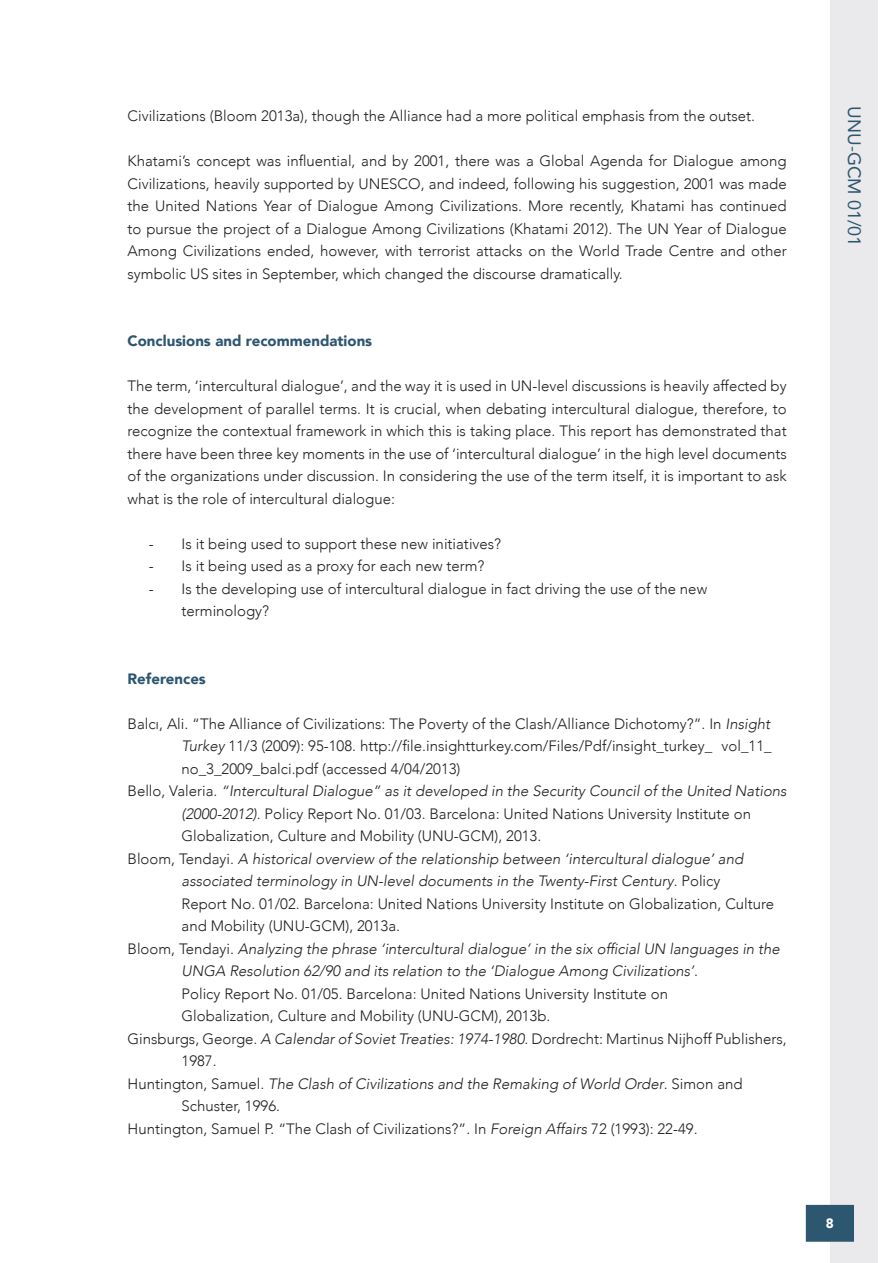
<style>
.page{position:relative;width:893px;height:1263px;background:#fff}
.page>*{position:absolute;margin:0;border:0;box-sizing:border-box;transform-origin:0 0}
.t1{font:18px "Avenir";color:#2d5670}
.t2{font:300 15px/22.5px "Avenir";color:#231f20;text-align:justify}
.t3{font:italic 300 15px/22.5px "Avenir";color:#231f20}
.t4{font:900 15px "Avenir";color:#2d5670}
.t5{font:900 13.5px "Avenir";color:#fff}
.s1{font-style:italic}
.s2{font-style:normal}
</style>
<div class="page">
<div style="left:831px;top:0;width:46px;height:1263px;background:#eaeaed"></div>
<div style="left:830px;top:0;width:48px;height:1263px;border:2px solid #eaeaed"></div>
<div style="left:806px;top:1205px;width:48px;height:37px;background:#2d5670;border:2px solid #2d5670"></div>
<p class="t2" style="left:128px;top:105px;width:629px">Civilizations (Bloom 2013a), though the Alliance had a more political emphasis from the outset.</p>
<p class="t2" style="left:128px;top:150px;width:661px">Khatami’s concept was influential, and by 2001, there was a Global Agenda for Dialogue among Civilizations, heavily supported by UNESCO, and indeed, following his suggestion, 2001 was made the United Nations Year of Dialogue Among Civilizations. More recently, Khatami has continued to pursue the project of a Dialogue Among Civilizations (Khatami 2012). The UN Year of Dialogue Among Civilizations ended, however, with terrorist attacks on the World Trade Centre and other symbolic US sites in September, which changed the discourse dramatically.</p>
<p class="t4" style="left:128px;top:328px;width:246px">Conclusions and recommendations</p>
<p class="t2" style="left:128px;top:375px;width:661px">The term, ‘intercultural dialogue’, and the way it is used in UN-level discussions is heavily affected by the development of parallel terms. It is crucial, when debating intercultural dialogue, therefore, to recognize the contextual framework in which this is taking place. This report has demonstrated that there have been three key moments in the use of ‘intercultural dialogue’ in the high level documents of the organizations under discussion. In considering the use of the term itself, it is important to ask what is the role of intercultural dialogue:</p>
<p class="t2" style="left:149px;top:532px;width:354px">- Is it being used to support these new initiatives?</p>
<p class="t2" style="left:149px;top:555px;width:337px">- Is it being used as a proxy for each new term?</p>
<p class="t2" style="left:182px;top:577px;width:527px;text-indent:-33px">- Is the developing use of intercultural dialogue in fact driving the use of the new terminology?</p>
<p class="t4" style="left:128px;top:666px;width:80px">References</p>
<p class="t2" style="left:128px;top:712px;width:644px">Balcı, Ali. “The Alliance of Civilizations: The Poverty of the Clash/Alliance Dichotomy?”. In <span class="s1">Insight</span></p>
<p class="t2" style="left:182px;top:735px;width:592px"><span class="s1">Turkey</span> 11/3 (2009): 95-108. http://file.insightturkey.com/Files/Pdf/insight_turkey_ vol_11_</p>
<p class="t2" style="left:182px;top:757px;width:280px">no_3_2009_balci.pdf (accessed 4/04/2013)</p>
<p class="t3" style="left:128px;top:780px;width:661px"><span class="s2">Bello, Valeria.</span> “Intercultural Dialogue” as it developed in the Security Council of the United Nations</p>
<p class="t2" style="left:182px;top:802px;width:571px"><span class="s1">(2000-2012)</span>. Policy Report No. 01/03. Barcelona: United Nations University Institute on<br>Globalization, Culture and Mobility (UNU-GCM), 2013.</p>
<p class="t3" style="left:182px;top:847px;width:594px;text-indent:-54px"><span class="s2">Bloom, Tendayi.</span> A historical overview of the relationship between ‘intercultural dialogue’ and associated terminology in UN-level documents in the Twenty-First Century<span class="s2">. Policy<br>Report No. 01/02. Barcelona: United Nations University Institute on Globalization, Culture and Mobility (UNU-GCM), 2013a.</span></p>
<p class="t3" style="left:182px;top:937px;width:600px;text-indent:-54px"><span class="s2">Bloom, Tendayi.</span> Analyzing the phrase ‘intercultural dialogue’ in the six official UN languages in the UNGA Resolution 62/90 and its relation to the ‘Dialogue Among Civilizations’<span class="s2">.<br>Policy Report No. 01/05. Barcelona: United Nations University Institute on<br>Globalization, Culture and Mobility (UNU-GCM), 2013b.</span></p>
<p class="t2" style="left:128px;top:1027px;width:661px">Ginsburgs, George. <span class="s1">A Calendar of Soviet Treaties: 1974-1980</span>. Dordrecht: Martinus Nijhoff Publishers,</p>
<p class="t2" style="left:182px;top:1050px;width:37px">1987.</p>
<p class="t3" style="left:182px;top:1072px;width:563px;text-indent:-54px"><span class="s2">Huntington, Samuel.</span> The Clash of Civilizations and the Remaking of World Order<span class="s2">. Simon and<br>Schuster, 1996.</span></p>
<p class="t2" style="left:128px;top:1117px;width:571px">Huntington, Samuel P. “The Clash of Civilizations?”. In <span class="s1">Foreign Affairs</span> 72 (1993): 22-49.</p>
<p class="t1" style="left:869px;top:106px;width:142px;rotate:90deg">UNU-GCM 01/01</p>
<p class="t5" style="left:826px;top:1211px;width:9px">8</p>
</div>
